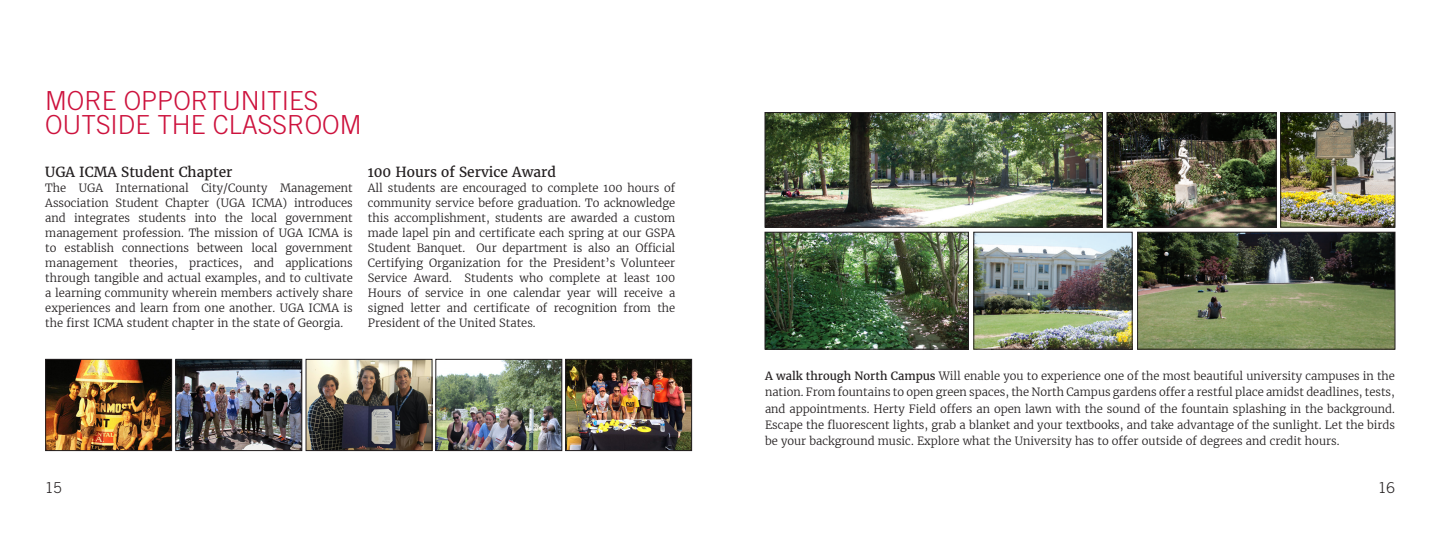
<style>
.page{position:relative;width:1440px;height:540px;background:#fff}
.page>*{position:absolute;margin:0;border:0;box-sizing:border-box;transform-origin:0 0}
.t1{font:300 26.25px "Trade Gothic LT Std";color:#cd123d}
.t2{font:300 15px "Trade Gothic LT Std";color:#231f20}
.t3{font:13.75px "Merriweather";color:#231f20}
.t4{font:300 11.25px/15px "Merriweather";color:#231f20;text-align:justify}
.s1{font-weight:400}
</style>
<div class="page">
<img style="left:767px;top:114px;width:334px;height:112px">
<div style="left:765px;top:112px;width:338px;height:116px;border:1px solid #231f20"></div>
<img style="left:1109px;top:114px;width:166px;height:112px">
<div style="left:1107px;top:112px;width:170px;height:116px;border:1px solid #231f20"></div>
<img style="left:1139px;top:234px;width:254px;height:114px">
<div style="left:1137px;top:232px;width:258px;height:118px;border:1px solid #231f20"></div>
<img style="left:975px;top:234px;width:156px;height:114px">
<div style="left:973px;top:232px;width:160px;height:118px;border:1px solid #231f20"></div>
<img style="left:767px;top:234px;width:200px;height:114px">
<div style="left:765px;top:232px;width:204px;height:118px;border:1px solid #231f20"></div>
<img style="left:1282px;top:114px;width:111px;height:112px">
<div style="left:1280px;top:112px;width:115px;height:116px;border:1px solid #231f20"></div>
<img style="left:178px;top:361px;width:122px;height:88px">
<div style="left:176px;top:359px;width:126px;height:92px;border:1px solid #231f20"></div>
<img style="left:308px;top:361px;width:122px;height:88px">
<div style="left:306px;top:359px;width:126px;height:92px;border:1px solid #231f20"></div>
<img style="left:438px;top:361px;width:122px;height:88px">
<div style="left:436px;top:359px;width:126px;height:92px;border:1px solid #231f20"></div>
<img style="left:47px;top:361px;width:123px;height:88px">
<div style="left:45px;top:359px;width:127px;height:92px;border:1px solid #231f20"></div>
<img style="left:567px;top:361px;width:123px;height:88px">
<div style="left:565px;top:359px;width:127px;height:92px;border:1px solid #231f20"></div>
<p class="t1" style="left:45px;top:85px;width:275px">MORE OPPORTUNITIES</p>
<p class="t1" style="left:45px;top:109px;width:318px">OUTSIDE THE CLASSROOM</p>
<p class="t3" style="left:45px;top:163px;width:189px">UGA ICMA Student Chapter</p>
<p class="t4" style="left:45px;top:181px;width:309px">The UGA International City/County Management Association Student Chapter (UGA ICMA) introduces and integrates students into the local government management profession. The mission of UGA ICMA is to establish connections between local government management theories, practices, and applications through tangible and actual examples, and to cultivate a learning community wherein members actively share experiences and learn from one another. UGA ICMA is the first ICMA student chapter in the state of Georgia.</p>
<p class="t3" style="left:368px;top:163px;width:190px">100 Hours of Service Award</p>
<p class="t4" style="left:368px;top:181px;width:309px">All students are encouraged to complete 100 hours of community service before graduation. To acknowledge this accomplishment, students are awarded a custom made lapel pin and certificate each spring at our GSPA Student Banquet. Our department is also an Official Certifying Organization for the President’s Volunteer Service Award. Students who complete at least 100<br>Hours of service in one calendar year will receive a signed letter and certificate of recognition from the President of the United States.</p>
<p class="t4" style="left:765px;top:368px;width:632px;line-height:16.2px"><span class="s1">A walk through North Campus</span> Will enable you to experience one of the most beautiful university campuses in the nation. From fountains to open green spaces, the North Campus gardens offer a restful place amidst deadlines, tests, and appointments. Herty Field offers an open lawn with the sound of the fountain splashing in the background.<br>Escape the fluorescent lights, grab a blanket and your textbooks, and take advantage of the sunlight. Let the birds be your background music. Explore what the University has to offer outside of degrees and credit hours.</p>
<p class="t2" style="left:45px;top:479px;width:18px">15</p>
<p class="t2" style="left:1378px;top:479px;width:18px">16</p>
</div>
